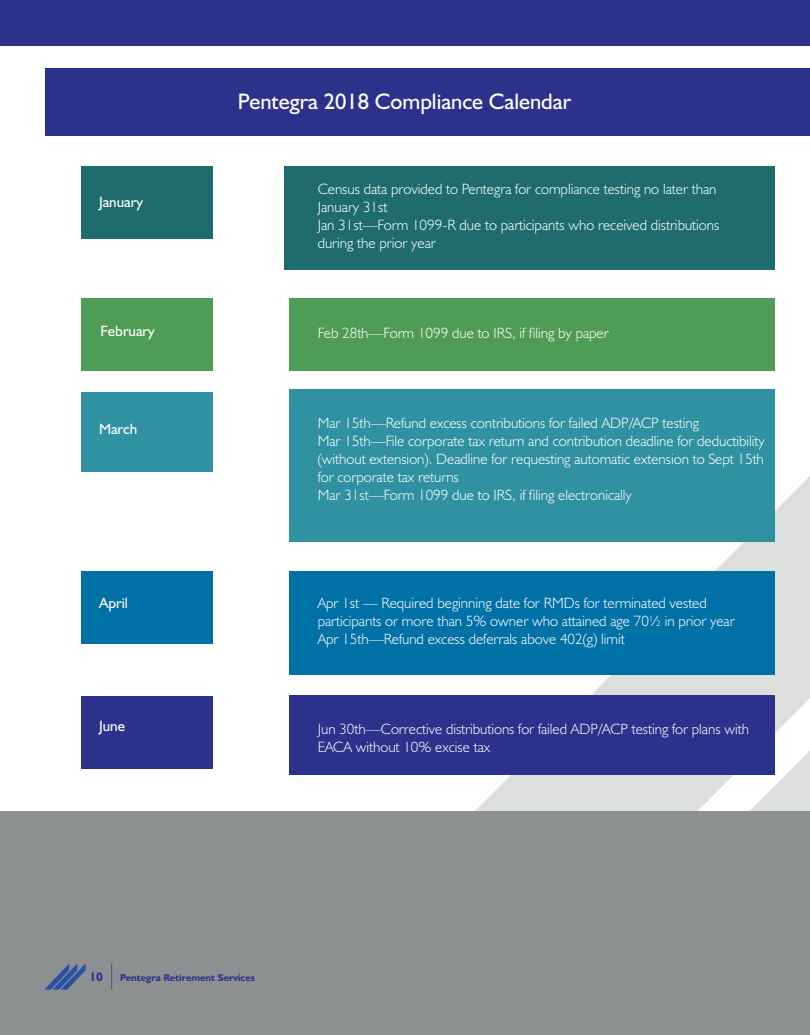
<style>
.page{position:relative;width:810px;height:1035px;background:#fff}
.page>*{position:absolute;margin:0;border:0;box-sizing:border-box;transform-origin:0 0}
.t1{font:22.5px "Humanist 521 BT";color:#fff}
.t2{font:300 15px/18px "Humanist 521 BT";color:#fff}
.t3{font:15px "Humanist 521 BT";color:#fff}
.t4{font:700 12.5px "Humanist 521 BT";color:#2c318c}
.t5{font:700 10px "Humanist 521 BT";color:#2c318c}
</style>
<div class="page">
<svg style="left:251px;top:476px;width:559px;height:336px"></svg>
<svg style="left:525px;top:750px;width:285px;height:62px;fill:#dddede"></svg>
<div style="left:0;top:812px;width:810px;height:223px;background:#8c9091"></div>
<div style="left:0;top:0;width:810px;height:45px;background:#2c318c"></div>
<svg style="left:111px;top:963px;width:1px;height:27px"></svg>
<svg style="left:44px;top:963px;width:42px;height:27px"></svg>
<div style="left:45px;top:68px;width:765px;height:68px;background:#2c318c"></div>
<div style="left:81px;top:166px;width:131px;height:73px;background:#1f6c6f"></div>
<div style="left:81px;top:298px;width:131px;height:73px;background:#4f9c56"></div>
<div style="left:81px;top:393px;width:131px;height:79px;background:#2f91a1"></div>
<div style="left:81px;top:571px;width:131px;height:73px;background:#0071a7"></div>
<div style="left:81px;top:696px;width:131px;height:73px;background:#2c318c"></div>
<div style="left:284px;top:166px;width:491px;height:104px;background:#1f6c6f"></div>
<div style="left:289px;top:298px;width:486px;height:73px;background:#4f9c56"></div>
<div style="left:289px;top:390px;width:486px;height:152px;background:#2f91a1"></div>
<div style="left:289px;top:571px;width:486px;height:104px;background:#0071a7"></div>
<div style="left:289px;top:696px;width:486px;height:79px;background:#2c318c"></div>
<h1 class="t1" style="left:238px;top:87px;width:335px">Pentegra 2018 Compliance Calendar</h1>
<p class="t3" style="left:99px;top:192px;width:46px">January</p>
<p class="t2" style="left:318px;top:180px;width:403px">Census data provided to Pentegra for compliance testing no later than January 31st<br>Jan 31st—Form 1099-R due to participants who received distributions during the prior year</p>
<p class="t3" style="left:100px;top:322px;width:56px">February</p>
<p class="t2" style="left:318px;top:324px;width:293px">Feb 28th—Form 1099 due to IRS, if filing by paper</p>
<p class="t3" style="left:99px;top:419px;width:40px">March</p>
<p class="t2" style="left:318px;top:414px;width:449px">Mar 15th—Refund excess contributions for failed ADP/ACP testing<br>Mar 15th—File corporate tax return and contribution deadline for deductibility (without extension). Deadline for requesting automatic extension to Sept 15th for corporate tax returns<br>Mar 31st—Form 1099 due to IRS, if filing electronically</p>
<p class="t3" style="left:99px;top:594px;width:31px">April</p>
<p class="t2" style="left:318px;top:594px;width:419px">Apr 1st — Required beginning date for RMDs for terminated vested participants or more than 5% owner who attained age 70½ in prior year<br>Apr 15th—Refund excess deferrals above 402(g) limit</p>
<p class="t3" style="left:99px;top:717px;width:28px">June</p>
<p class="t2" style="left:318px;top:720px;width:433px">Jun 30th—Corrective distributions for failed ADP/ACP testing for plans with<br>EACA without 10% excise tax</p>
<p class="t4" style="left:89px;top:969px;width:15px">10</p>
<p class="t5" style="left:120px;top:971px;width:136px">Pentegra Retirement Services</p>
</div>
